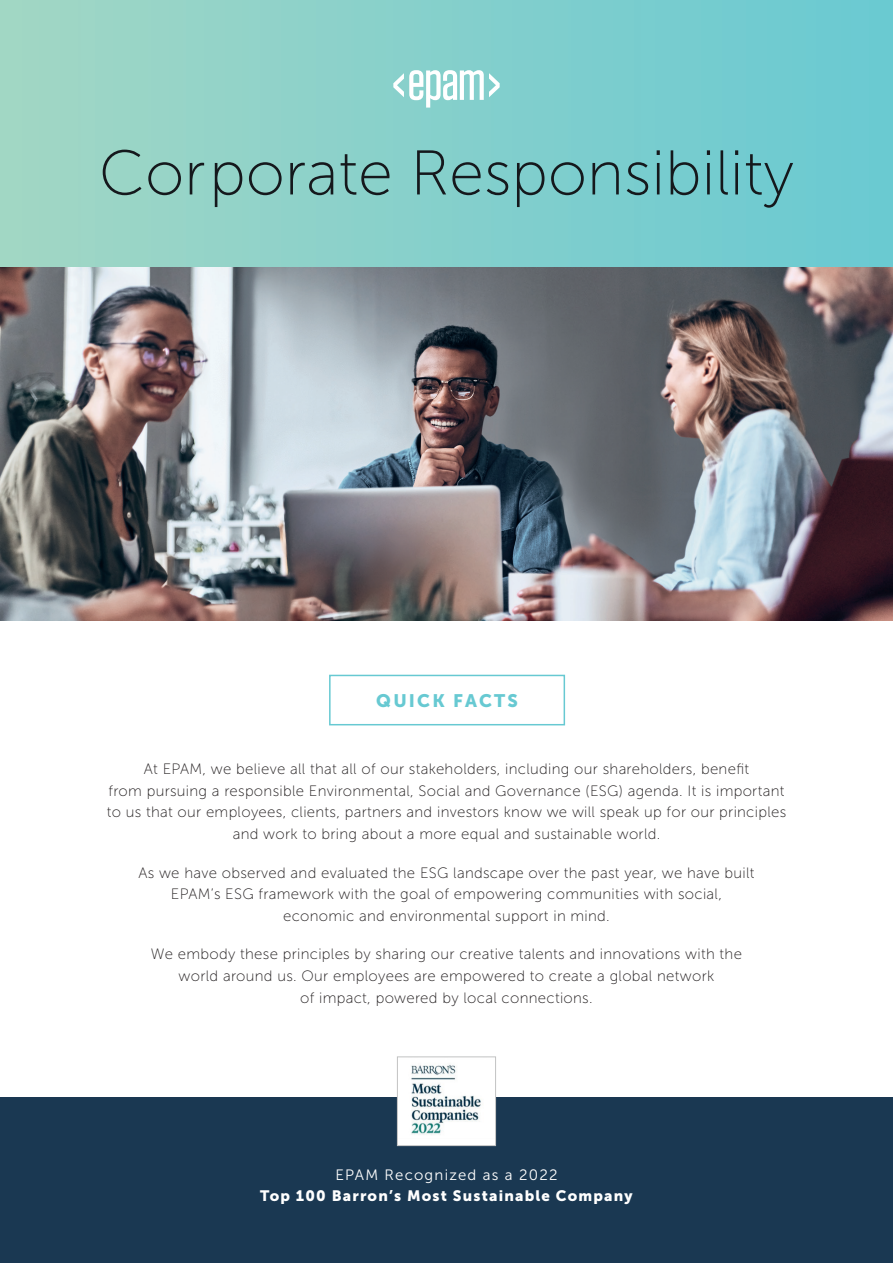
<style>
.page{position:relative;width:893px;height:1263px;background:#fff}
.page>*{position:absolute;margin:0;border:0;box-sizing:border-box;transform-origin:0 0}
.t1{font:63px "Museo Sans 100";color:#15181c}
.t2{font:18px "Museo Sans 900";letter-spacing:.12em;color:#67c9d2}
.t3{font:15px/21.6px "Museo Sans 100";letter-spacing:.02em;color:#231f20;text-align:center}
.t4{font:15px "Museo Sans 900";letter-spacing:.08em;color:#fff}
.t5{font:15px "Museo Sans 300";letter-spacing:.08em;color:#fff}
</style>
<div class="page">
<div style="left:0;top:1097px;width:893px;height:166px;background:#1a3852"></div>
<div style="left:0;top:0;width:893px;height:268px;background:linear-gradient(to right,#a2d7c4,#69c9d2)"></div>
<div style="left:329px;top:675px;width:236px;height:50px;border:2px solid #67c9d2"></div>
<svg style="left:393px;top:70px;width:107px;height:38px"></svg>
<img style="left:0;top:268px;width:893px;height:353px">
<div style="left:397px;top:1057px;width:99px;height:88px;background:#fff"></div>
<img style="left:411px;top:1064px;width:70px;height:71px">
<div style="left:397px;top:1056px;width:99px;height:90px;border:1px solid #c2c3c3"></div>
<h1 class="t1" style="left:99px;top:139px;width:697px">Corporate Responsibility</h1>
<p class="t2" style="left:376px;top:690px;width:143px">QUICK FACTS</p>
<p class="t3" style="left:107px;top:758px;width:681px">At EPAM, we believe all that all of our stakeholders, including our shareholders, benefit<br>from pursuing a responsible Environmental, Social and Governance (ESG) agenda. It is important to us that our employees, clients, partners and investors know we will speak up for our principles and work to bring about a more equal and sustainable world.</p>
<p class="t3" style="left:138px;top:862px;width:618px">As we have observed and evaluated the ESG landscape over the past year, we have built<br>EPAM’s ESG framework with the goal of empowering communities with social, economic and environmental support in mind.</p>
<p class="t3" style="left:151px;top:944px;width:592px">We embody these principles by sharing our creative talents and innovations with the world around us. Our employees are empowered to create a global network<br>of impact, powered by local connections.</p>
<p class="t5" style="left:335px;top:1166px;width:224px">EPAM Recognized as a 2022</p>
<p class="t4" style="left:260px;top:1187px;width:374px">Top 100 Barron’s Most Sustainable Company</p>
</div>
